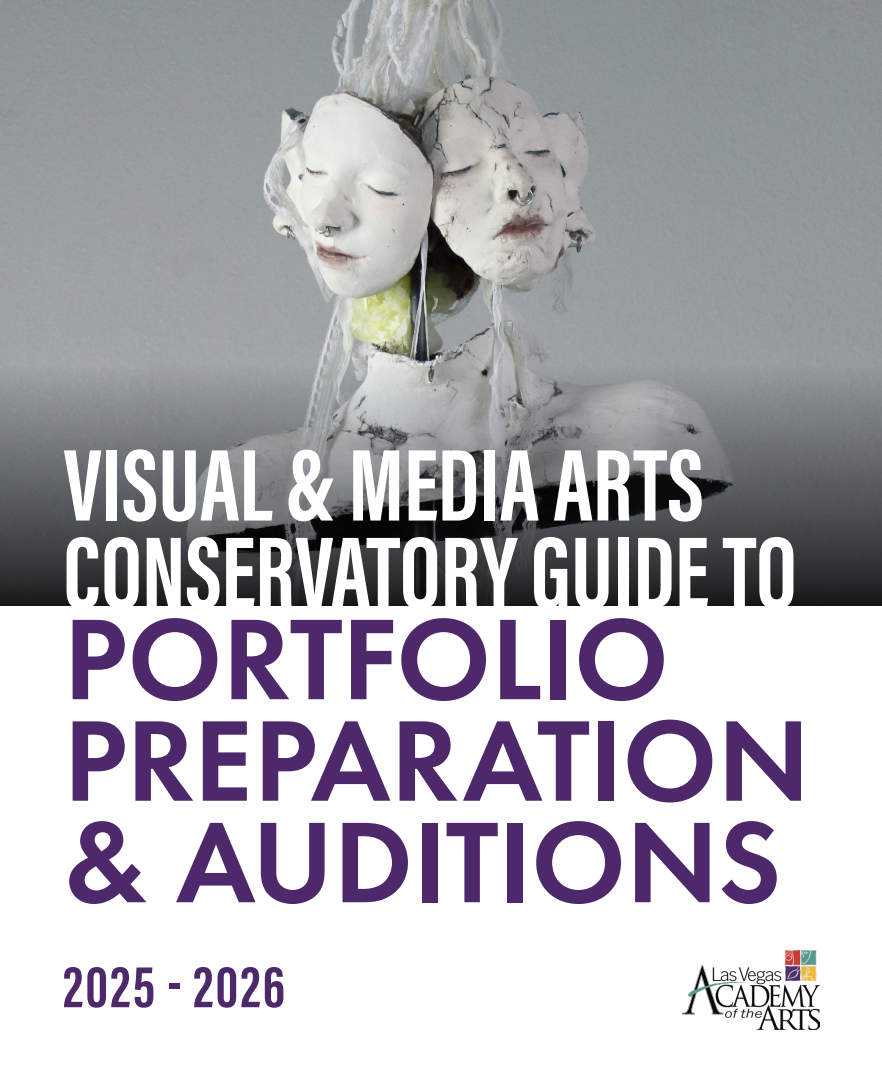
<style>
.page{position:relative;width:882px;height:1071px;background:#fff}
.page>*{position:absolute;margin:0;border:0;box-sizing:border-box;transform-origin:0 0}
.paragraph_in_table{font:600 119px/101.5px "Futura PT";letter-spacing:-.005em;color:#4d296c}
.t1{font:105px "Acumin Variable Concept";color:#fff}
.paragraph_in_table-2{font:59.5px "Acumin Variable Concept";letter-spacing:.04em;color:#4d296c}
</style>
<div class="page">
<img style="left:683px;top:951px;width:137px;height:79px">
<img style="left:1px;top:0;width:881px;height:365px">
<svg style="left:0;top:365px;width:882px;height:240px;background:#5e6063"></svg>
<p class="t1" style="left:63px;top:412px;width:642px">VISUAL &amp; MEDIA ARTS</p>
<p class="t1" style="left:63px;top:499px;width:735px">CONSERVATORY GUIDE TO</p>
<p class="paragraph_in_table" style="left:63px;top:607px;width:749px">PORTFOLIO<br>PREPARATION &amp; AUDITIONS</p>
<p class="paragraph_in_table-2" style="left:63px;top:946px;width:224px">2025 - 2026</p>
</div>
